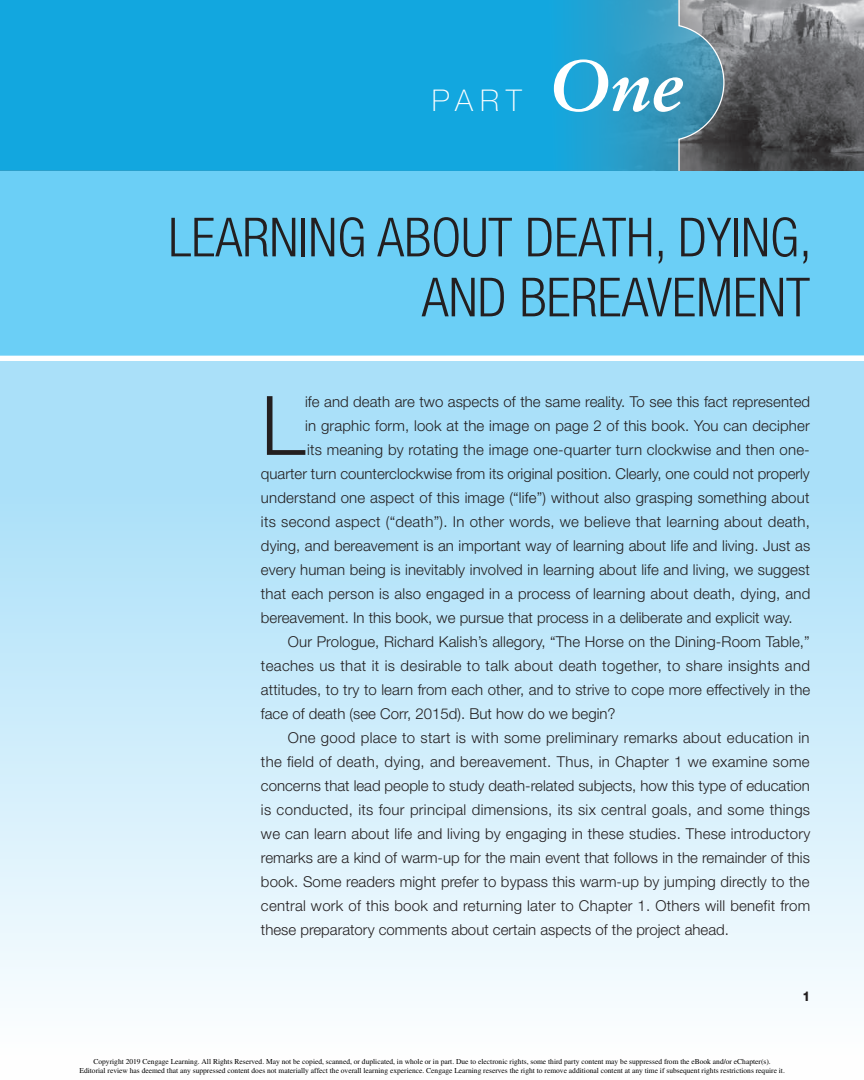
<style>
.page{position:relative;width:864px;height:1080px;background:#fff}
.page>*{position:absolute;margin:0;border:0;box-sizing:border-box;transform-origin:0 0}
.t1{font:300 82.2px "Helvetica Neue LT Std";color:#231f20}
.t2{font:italic 700 72px "Sabon LT Std";color:#fff}
.t3{font:300 condensed 54px/60px "Helvetica Neue LT Std";color:#231f20;text-align:right}
.t4{font:100 30px "Helvetica Neue LT Std";color:#fff}
.t5{font:300 15px "Helvetica Neue LT Std";letter-spacing:.01em;color:#231f20}
.t6{font:800 13.5px "Helvetica Neue LT Std";color:#231f20;scale:.9 1}
.t7{font:7.5px/9.6px "Times";color:#000;text-align:center}
</style>
<div class="page">
<img style="left:725px;top:0;width:139px;height:171px">
<div style="left:0;top:171px;width:864px;height:185px;background:#6bcff6"></div>
<svg style="left:0;top:0;width:678px;height:171px;background:#16a5db"></svg>
<svg style="left:678px;top:0;width:47px;height:171px;background:#608595"></svg>
<div style="left:0;top:362px;width:864px;height:718px;background:linear-gradient(to bottom,#9edbf8,#fefefe)"></div>
<p class="t4" style="left:432px;top:83px;width:91px">Part</p>
<p class="t2" style="left:549px;top:42px;width:136px">One</p>
<p class="t3" style="left:168px;top:207px;width:645px">LEARNING ABOUT DEATH, DYING,<br>AND BEREAVEMENT</p>
<p class="t1" style="left:261px;top:375px;width:46px">L</p>
<p class="t5" style="left:305px;top:392px;width:507px">ife and death are two aspects of the same reality. To see this fact represented</p>
<p class="t5" style="left:305px;top:416px;width:506px">in graphic form, look at the image on page 2 of this book. You can decipher</p>
<p class="t5" style="left:307px;top:440px;width:504px">its meaning by rotating the image one-quarter turn clockwise and then one-</p>
<p class="t5" style="left:261px;top:464px;width:550px">quarter turn counterclockwise from its original position. Clearly, one could not properly</p>
<p class="t5" style="left:261px;top:488px;width:550px">understand one aspect of this image (“life”) without also grasping something about</p>
<p class="t5" style="left:261px;top:512px;width:551px">its second aspect (“death”). In other words, we believe that learning about death,</p>
<p class="t5" style="left:261px;top:536px;width:551px">dying, and bereavement is an important way of learning about life and living. Just as</p>
<p class="t5" style="left:261px;top:560px;width:550px">every human being is inevitably involved in learning about life and living, we suggest</p>
<p class="t5" style="left:261px;top:584px;width:551px">that each person is also engaged in a process of learning about death, dying, and</p>
<p class="t5" style="left:261px;top:608px;width:533px">bereavement. In this book, we pursue that process in a deliberate and explicit way.</p>
<p class="t5" style="left:288px;top:632px;width:523px">Our Prologue, Richard Kalish’s allegory, “The Horse on the Dining-Room Table,”</p>
<p class="t5" style="left:261px;top:656px;width:551px">teaches us that it is desirable to talk about death together, to share insights and</p>
<p class="t5" style="left:261px;top:680px;width:551px">attitudes, to try to learn from each other, and to strive to cope more effectively in the</p>
<p class="t5" style="left:261px;top:704px;width:356px">face of death (see Corr, 2015d). But how do we begin?</p>
<p class="t5" style="left:288px;top:728px;width:523px">One good place to start is with some preliminary remarks about education in</p>
<p class="t5" style="left:261px;top:752px;width:550px">the field of death, dying, and bereavement. Thus, in Chapter 1 we examine some</p>
<p class="t5" style="left:261px;top:776px;width:551px">concerns that lead people to study death-related subjects, how this type of education</p>
<p class="t5" style="left:261px;top:800px;width:551px">is conducted, its four principal dimensions, its six central goals, and some things</p>
<p class="t5" style="left:261px;top:824px;width:551px">we can learn about life and living by engaging in these studies. These introductory</p>
<p class="t5" style="left:261px;top:848px;width:550px">remarks are a kind of warm-up for the main event that follows in the remainder of this</p>
<p class="t5" style="left:261px;top:872px;width:550px">book. Some readers might prefer to bypass this warm-up by jumping directly to the</p>
<p class="t5" style="left:261px;top:896px;width:551px">central work of this book and returning later to Chapter 1. Others will benefit from</p>
<p class="t5" style="left:261px;top:920px;width:469px">these preparatory comments about certain aspects of the project ahead.</p>
<p class="t6" style="left:802px;top:988px;width:10px">1</p>
<p class="t7" style="left:79px;top:1056px;width:707px">Copyright 2019 Cengage Learning. All Rights Reserved. May not be copied, scanned, or duplicated, in whole or in part. Due to electronic rights, some third party content may be suppressed from the eBook and/or eChapter(s).<br>Editorial review has deemed that any suppressed content does not materially affect the overall learning experience. Cengage Learning reserves the right to remove additional content at any time if subsequent rights restrictions require it.</p>
</div>
